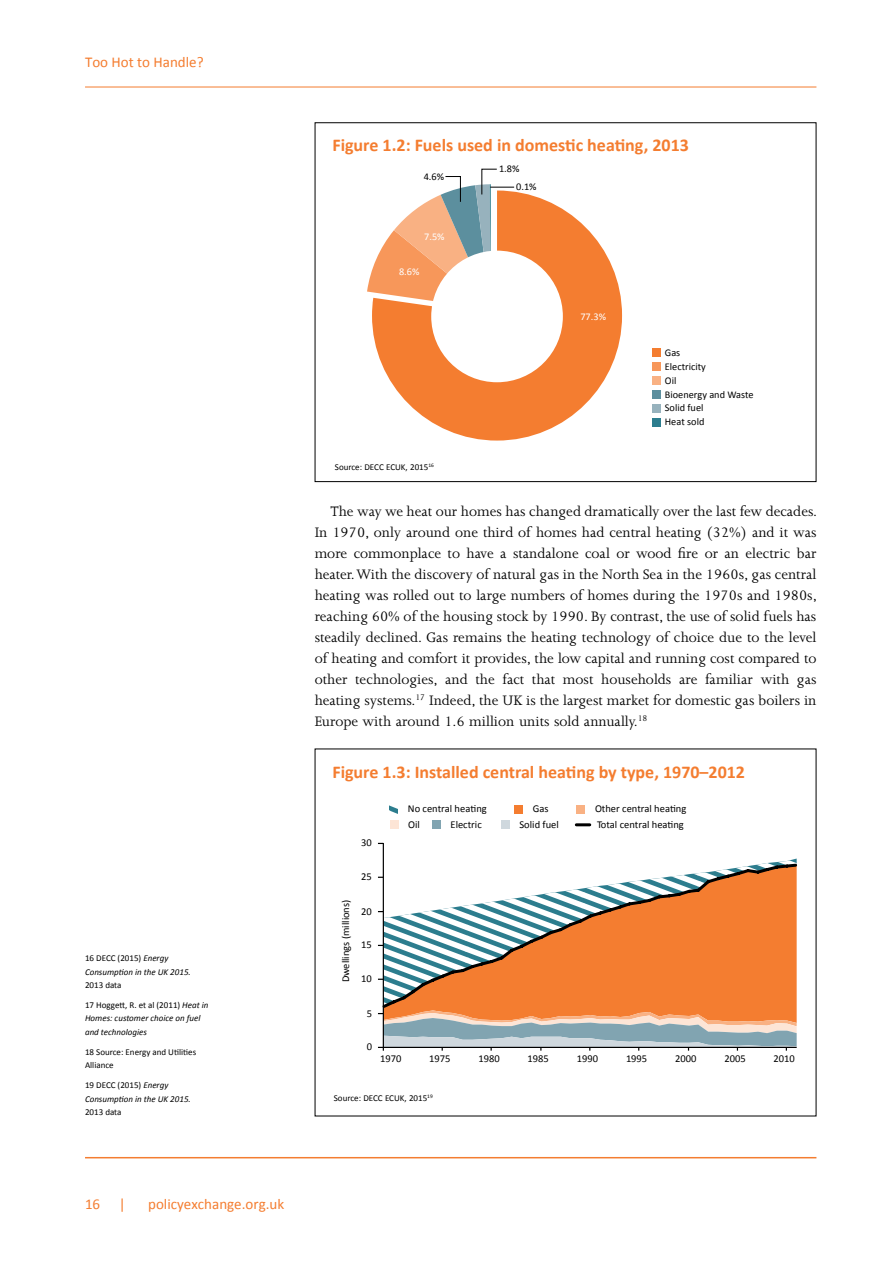
<style>
.page{position:relative;width:893px;height:1263px;background:#fff}
.page>*{position:absolute;margin:0;border:0;box-sizing:border-box;transform-origin:0 0}
.t1{font:700 18px "Calibri";color:#f47d30}
.t2{font:15.75px/21px "Joanna MT Std";color:#000;text-align:justify}
.t3{font:15px "Calibri";color:#f47d30}
.t4{font:10.5px "Calibri";color:#000}
.t5{font:10.35px/14px "Calibri";color:#000}
.t6{font:10.35px "Calibri";color:#fff}
.t7{font:italic 9px/13.5px "Calibri";color:#000}
.t8{font:9px/13.5px "Calibri";color:#000}
.s1{font-style:normal}
</style>
<div class="page">
<hr style="left:85px;top:87px;width:731px;height:1px;background:#f47d30">
<hr style="left:85px;top:1157px;width:731px;height:1px;background:#f47d30">
<svg style="left:372px;top:191px;width:250px;height:250px;fill:#f47d30"></svg>
<div style="left:652px;top:348px;width:8px;height:9px;background:#f47d30"></div>
<div style="left:652px;top:362px;width:8px;height:9px;background:#f7975a"></div>
<div style="left:652px;top:376px;width:8px;height:9px;background:#f9b183"></div>
<div style="left:652px;top:390px;width:8px;height:9px;background:#5c8f9e"></div>
<div style="left:652px;top:404px;width:8px;height:9px;background:#97b2bd"></div>
<div style="left:652px;top:418px;width:8px;height:9px;background:#2c7d8e"></div>
<svg style="left:367px;top:169px;width:147px;height:140px"></svg>
<div style="left:431px;top:251px;width:132px;height:131px;background:#fff;border-radius:50%"></div>
<svg style="left:378px;top:1010px;width:419px;height:41px;background:#bfb2a5"></svg>
<div style="left:514px;top:805px;width:9px;height:8px;background:#f47d30"></div>
<div style="left:577px;top:805px;width:8px;height:8px;background:#f9b183"></div>
<div style="left:390px;top:820px;width:8px;height:9px;background:#fde5d6"></div>
<div style="left:432px;top:820px;width:9px;height:9px;background:#81a4b1"></div>
<div style="left:501px;top:820px;width:9px;height:9px;background:#cfd8de"></div>
<svg style="left:380px;top:862px;width:417px;height:148px"></svg>
<hr style="left:576px;top:823px;width:14px;height:3px;background:#000">
<hr style="left:383px;top:843px;width:1px;height:208px;background:#000">
<svg style="left:389px;top:805px;width:9px;height:8px"></svg>
<p class="t3" style="left:85px;top:52px;width:120px">Too Hot to Handle?</p>
<p class="t7" style="left:85px;top:951px;width:107px"><span class="s1">16 DECC (2015)</span> Energy<br>Consumption in the UK 2015.</p>
<p class="t8" style="left:85px;top:978px;width:38px">2013 data</p>
<p class="t7" style="left:85px;top:998px;width:125px"><span class="s1">17 Hoggett, R. et al (2011)</span> Heat in<br>Homes: customer choice on fuel and technologies</p>
<p class="t8" style="left:85px;top:1045px;width:113px">18 Source: Energy and Utilities<br>Alliance</p>
<p class="t7" style="left:85px;top:1078px;width:107px"><span class="s1">19 DECC (2015)</span> Energy<br>Consumption in the UK 2015.</p>
<p class="t8" style="left:85px;top:1105px;width:38px">2013 data</p>
<p class="t1" style="left:332px;top:134px;width:358px">Figure 1.2: Fuels used in domestic heating, 2013</p>
<p class="t5" style="left:424px;top:169px;width:22px">4.6%</p>
<p class="t6" style="left:424px;top:230px;width:22px">7.5%</p>
<p class="t6" style="left:399px;top:265px;width:22px">8.6%</p>
<p class="t5" style="left:499px;top:161px;width:22px">1.8%</p>
<p class="t5" style="left:516px;top:179px;width:22px">0.1%</p>
<p class="t6" style="left:580px;top:310px;width:27px">77.3%</p>
<p class="t8" style="left:335px;top:460px;width:100px">Source: DECC ECUK, 2015<sup>16</sup></p>
<p class="t5" style="left:665px;top:345px;width:90px">Gas<br>Electricity<br>Oil<br>Bioenergy and Waste<br>Solid fuel<br>Heat sold</p>
<p class="t2" style="left:315px;top:501px;width:504px;text-indent:16px">The way we heat our homes has changed dramatically over the last few decades.<br>In 1970, only around one third of homes had central heating (32%) and it was more commonplace to have a standalone coal or wood fire or an electric bar heater. With the discovery of natural gas in the North Sea in the 1960s, gas central heating was rolled out to large numbers of homes during the 1970s and 1980s, reaching 60% of the housing stock by 1990. By contrast, the use of solid fuels has steadily declined. Gas remains the heating technology of choice due to the level of heating and comfort it provides, the low capital and running cost compared to other technologies, and the fact that most households are familiar with gas heating systems.<sup>17</sup> Indeed, the UK is the largest market for domestic gas boilers in Europe with around 1.6 million units sold annually.<sup>18</sup></p>
<p class="t1" style="left:332px;top:760px;width:414px">Figure 1.3: Installed central heating by type, 1970–2012</p>
<p class="t4" style="left:339px;top:982px;width:84px;rotate:-90deg">Dwellings (millions)</p>
<p class="t4" style="left:361px;top:836px;width:12px">30</p>
<p class="t4" style="left:361px;top:870px;width:12px">25</p>
<p class="t4" style="left:361px;top:904px;width:12px">20</p>
<p class="t4" style="left:361px;top:938px;width:12px">15</p>
<p class="t4" style="left:361px;top:972px;width:12px">10</p>
<p class="t4" style="left:408px;top:802px;width:80px">No central heating</p>
<p class="t4" style="left:533px;top:802px;width:17px">Gas</p>
<p class="t4" style="left:595px;top:802px;width:93px">Other central heating</p>
<p class="t4" style="left:408px;top:818px;width:13px">Oil</p>
<p class="t4" style="left:451px;top:818px;width:33px">Electric</p>
<p class="t4" style="left:519px;top:818px;width:41px">Solid fuel</p>
<p class="t4" style="left:597px;top:818px;width:88px">Total central heating</p>
<p class="t4" style="left:367px;top:1006px;width:7px">5</p>
<p class="t4" style="left:367px;top:1040px;width:7px">0</p>
<p class="t4" style="left:380px;top:1052px;width:23px">1970</p>
<p class="t4" style="left:429px;top:1052px;width:23px">1975</p>
<p class="t4" style="left:478px;top:1052px;width:23px">1980</p>
<p class="t4" style="left:528px;top:1052px;width:23px">1985</p>
<p class="t4" style="left:577px;top:1052px;width:23px">1990</p>
<p class="t4" style="left:626px;top:1052px;width:23px">1995</p>
<p class="t4" style="left:675px;top:1052px;width:23px">2000</p>
<p class="t4" style="left:724px;top:1052px;width:23px">2005</p>
<p class="t4" style="left:774px;top:1052px;width:23px">2010</p>
<p class="t8" style="left:334px;top:1091px;width:100px">Source: DECC ECUK, 2015<sup>19</sup></p>
<p class="t3" style="left:85px;top:1195px;width:42px">16 |</p>
<p class="t3" style="left:148px;top:1195px;width:138px">policyexchange.org.uk</p>
</div>
